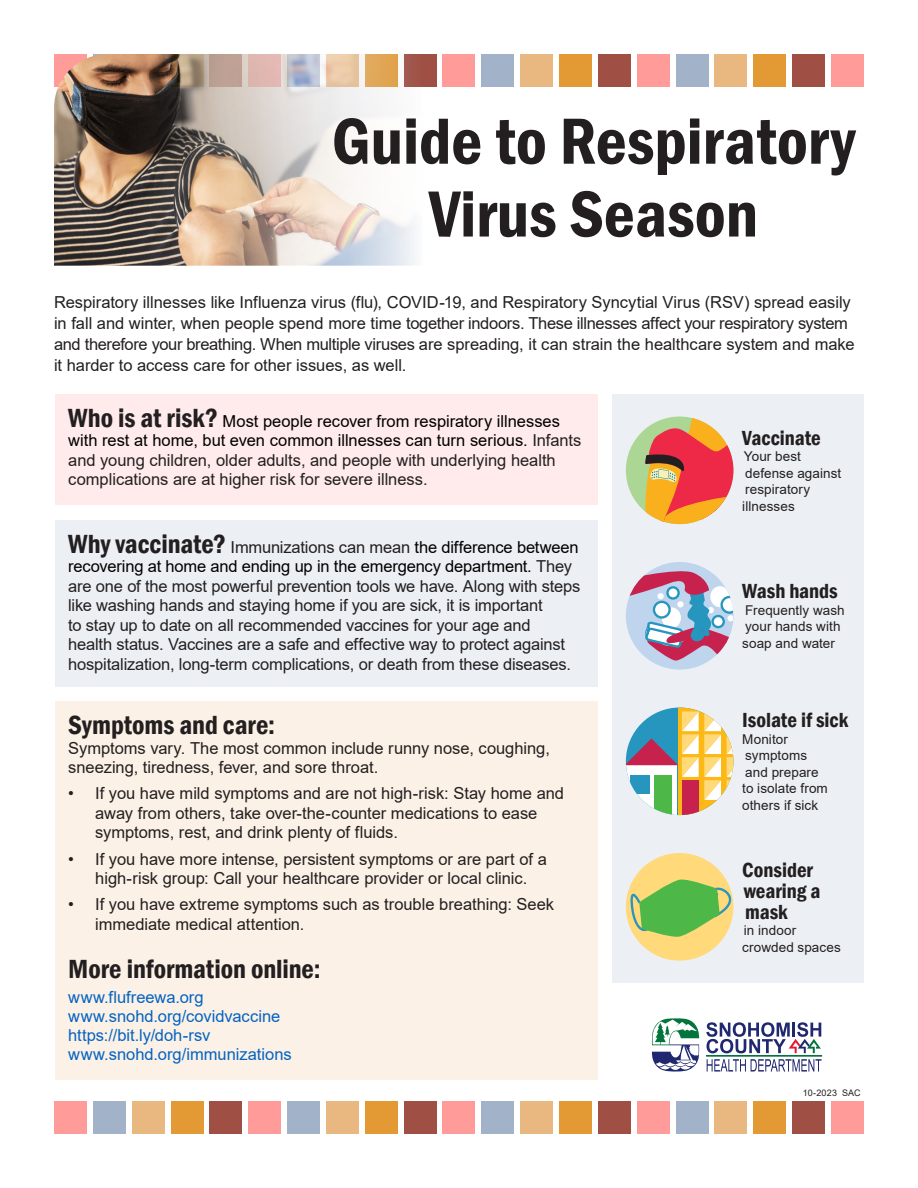
<style>
.page{position:relative;width:918px;height:1188px;background:#fff}
.page>*{position:absolute;margin:0;border:0;box-sizing:border-box;transform-origin:0 0}
.t1{font:600 condensed 67.5px/72.9px "Franklin Gothic";color:#231f20;text-align:center}
.t2{font:600 condensed 27px "Franklin Gothic";letter-spacing:-.005em;color:#231f20}
.t3{font:600 condensed 21px/21px "Franklin Gothic";color:#231f20}
.t4{font:16.5px/19.5px "Arial";letter-spacing:-.005em;color:#231f20}
.t5{font:16.5px/18.8px "Arial";color:#0563c1}
.t6{font:13.5px/16.5px "Arial";letter-spacing:.005em;color:#231f20}
.t7{font:9px "Arial";letter-spacing:.02em;color:#231f20}
.s1{font-family:"Franklin Gothic";font-weight:600;font-stretch:condensed;font-size:27px}
.s2{color:#000}
</style>
<div class="page">
<div style="left:404px;top:54px;width:33px;height:33px;background:#9f4f44"></div>
<div style="left:443px;top:54px;width:32px;height:33px;background:#ff9b99"></div>
<div style="left:481px;top:54px;width:33px;height:33px;background:#a2b2c9"></div>
<div style="left:559px;top:54px;width:33px;height:33px;background:#e39a34"></div>
<div style="left:520px;top:54px;width:33px;height:33px;background:#e9b880"></div>
<div style="left:598px;top:54px;width:33px;height:33px;background:#9f4f44"></div>
<div style="left:637px;top:54px;width:33px;height:33px;background:#ff9b99"></div>
<div style="left:676px;top:54px;width:33px;height:33px;background:#a2b2c9"></div>
<div style="left:753px;top:54px;width:33px;height:33px;background:#e39a34"></div>
<div style="left:714px;top:54px;width:33px;height:33px;background:#e9b880"></div>
<div style="left:792px;top:54px;width:33px;height:33px;background:#9f4f44"></div>
<div style="left:831px;top:54px;width:33px;height:33px;background:#ff9b99"></div>
<img style="left:54px;top:54px;width:362px;height:212px">
<div style="left:55px;top:394px;width:542px;height:111px;background:#ffebeb"></div>
<div style="left:55px;top:520px;width:542px;height:167px;background:#ecf0f4"></div>
<div style="left:54px;top:1101px;width:33px;height:33px;background:#ff9b99"></div>
<div style="left:93px;top:1101px;width:33px;height:33px;background:#a2b2c9"></div>
<div style="left:171px;top:1101px;width:33px;height:33px;background:#e39a34"></div>
<div style="left:132px;top:1101px;width:33px;height:33px;background:#e9b880"></div>
<div style="left:209px;top:1101px;width:33px;height:33px;background:#9f4f44"></div>
<div style="left:248px;top:1101px;width:33px;height:33px;background:#ff9b99"></div>
<div style="left:287px;top:1101px;width:33px;height:33px;background:#a2b2c9"></div>
<div style="left:365px;top:1101px;width:33px;height:33px;background:#e39a34"></div>
<div style="left:326px;top:1101px;width:33px;height:33px;background:#e9b880"></div>
<div style="left:404px;top:1101px;width:33px;height:33px;background:#9f4f44"></div>
<div style="left:443px;top:1101px;width:32px;height:33px;background:#ff9b99"></div>
<div style="left:481px;top:1101px;width:33px;height:33px;background:#a2b2c9"></div>
<div style="left:559px;top:1101px;width:33px;height:33px;background:#e39a34"></div>
<div style="left:520px;top:1101px;width:33px;height:33px;background:#e9b880"></div>
<div style="left:598px;top:1101px;width:33px;height:33px;background:#9f4f44"></div>
<div style="left:637px;top:1101px;width:33px;height:33px;background:#ff9b99"></div>
<div style="left:676px;top:1101px;width:33px;height:33px;background:#a2b2c9"></div>
<div style="left:753px;top:1101px;width:33px;height:33px;background:#e39a34"></div>
<div style="left:714px;top:1101px;width:33px;height:33px;background:#e9b880"></div>
<div style="left:792px;top:1101px;width:33px;height:33px;background:#9f4f44"></div>
<div style="left:831px;top:1101px;width:33px;height:33px;background:#ff9b99"></div>
<div style="left:55px;top:702px;width:542px;height:378px;background:#fbf1e6"></div>
<svg style="left:652px;top:1018px;width:47px;height:54px"></svg>
<hr style="left:707px;top:1056px;width:115px;height:1px;background:#04743d">
<div style="left:706px;top:1055px;width:116px;height:1px;border:1px solid #04743d"></div>
<svg style="left:706px;top:1022px;width:115px;height:31px"></svg>
<svg style="left:707px;top:1059px;width:115px;height:13px"></svg>
<div style="left:612px;top:394px;width:252px;height:589px;background:#ecf0f4"></div>
<div style="left:626px;top:417px;width:107px;height:107px;background:#abd694;border-radius:50%"></div>
<svg style="left:642px;top:417px;width:91px;height:107px"></svg>
<svg style="left:627px;top:567px;width:106px;height:103px"></svg>
<svg style="left:642px;top:800px;width:35px;height:15px"></svg>
<div style="left:654px;top:775px;width:18px;height:39px;background:#4db847"></div>
<svg style="left:678px;top:708px;width:49px;height:107px"></svg>
<svg style="left:727px;top:736px;width:6px;height:51px"></svg>
<div style="left:682px;top:780px;width:17px;height:35px;background:#c7214d"></div>
<svg style="left:626px;top:711px;width:95px;height:89px"></svg>
<div style="left:626px;top:853px;width:107px;height:108px;background:#ffd97a;border-radius:50%"></div>
<svg style="left:630px;top:879px;width:104px;height:59px"></svg>
<h1 class="t1" style="left:332px;top:104px;width:525px">Guide to Respiratory<br>Virus Season</h1>
<p class="t4" style="left:54px;top:291px;width:802px;line-height:21px">Respiratory illnesses like Influenza virus (flu), COVID-19, and Respiratory Syncytial Virus (RSV) spread easily in fall and winter, when people spend more time together indoors. These illnesses affect your respiratory system and therefore your breathing. When multiple viruses are spreading, it can strain the healthcare system and make it harder to access care for other issues, as well.</p>
<p class="t4" style="left:68px;top:411px;width:515px"><span class="s1">Who is at risk?</span> <span class="s2">Most people recover from respiratory illnesses with rest at home, but even common illnesses can turn serious.</span> Infants and young children, older adults, and people with underlying health complications are at higher risk for severe illness.</p>
<p class="t3" style="left:742px;top:427px;width:80px">Vaccinate</p>
<p class="t6" style="left:742px;top:448px;width:101px">Your best defense against respiratory illnesses</p>
<p class="t4" style="left:68px;top:537px;width:514px"><span class="s1">Why vaccinate?</span> Immunizations can mean <span class="s2">the difference between recovering at home and ending up in the emergency department.</span> They are one of the most powerful prevention tools we have. Along with steps like washing hands and staying home if you are sick, it is important<br>to stay up to date on all recommended vaccines for your age and<br>health status. Vaccines are a safe and effective way to protect against hospitalization, long-term complications, or death from these diseases.</p>
<h2 class="t2" style="left:68px;top:707px;width:208px">Symptoms and care:</h2>
<p class="t4" style="left:68px;top:738px;width:483px">Symptoms vary. The most common include runny nose, coughing, sneezing, tiredness, fever, and sore throat.</p>
<p class="t4" style="left:95px;top:784px;width:470px;text-indent:-27px">• If you have mild symptoms and are not high-risk: Stay home and away from others, take over-the-counter medications to ease symptoms, rest, and drink plenty of fluids.</p>
<p class="t4" style="left:68px;top:849px;width:480px;text-align:center">• If you have more intense, persistent symptoms or are part of a high-risk group: Call your healthcare provider or local clinic.</p>
<p class="t4" style="left:95px;top:895px;width:460px;text-indent:-27px">• If you have extreme symptoms such as trouble breathing: Seek immediate medical attention.</p>
<h2 class="t2" style="left:68px;top:951px;width:254px">More information online:</h2>
<p class="t5" style="left:68px;top:988px;width:225px">www.flufreewa.org www.snohd.org/covidvaccine https://bit.ly/doh-rsv www.snohd.org/immunizations</p>
<p class="t3" style="left:742px;top:581px;width:97px">Wash hands</p>
<p class="t6" style="left:742px;top:602px;width:104px">Frequently wash your hands with soap and water</p>
<p class="t3" style="left:742px;top:710px;width:108px">Isolate if sick</p>
<p class="t6" style="left:742px;top:731px;width:87px">Monitor symptoms and prepare to isolate from others if sick</p>
<p class="t3" style="left:742px;top:859px;width:80px">Consider wearing a mask</p>
<p class="t6" style="left:742px;top:922px;width:100px">in indoor crowded spaces</p>
<p class="t7" style="left:803px;top:1087px;width:59px">10-2023 SAC</p>
</div>
